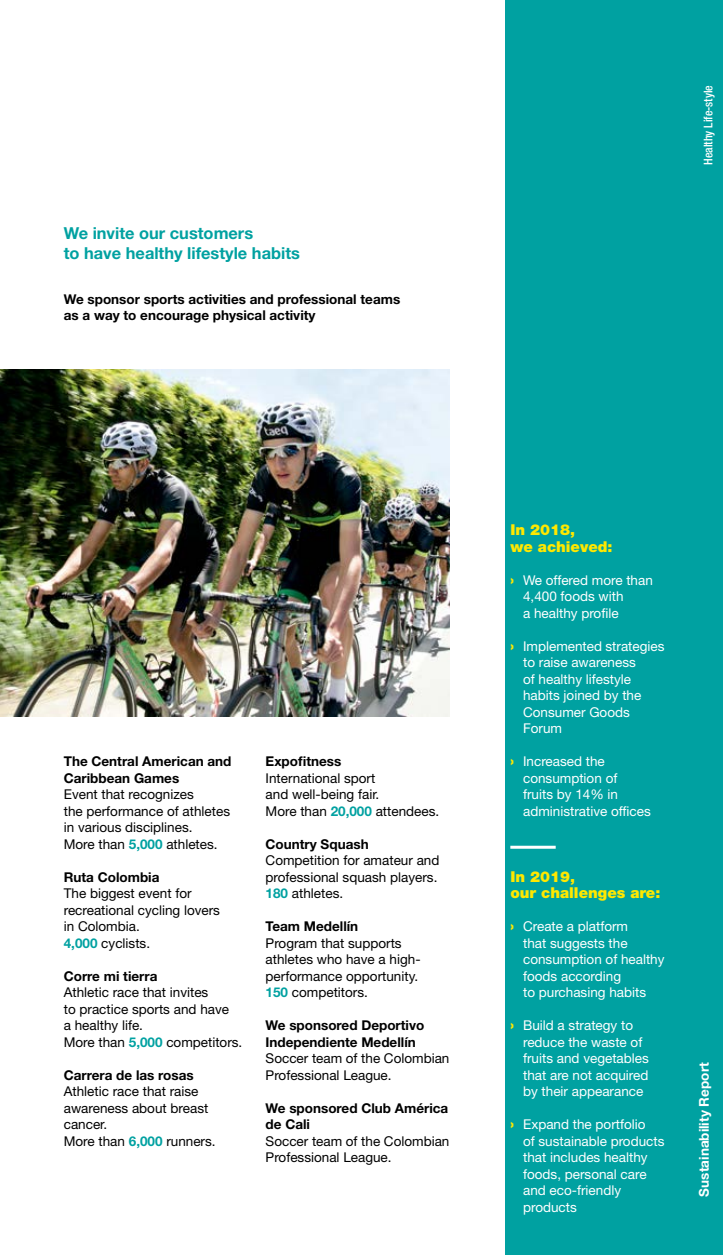
<style>
.page{position:relative;width:723px;height:1255px;background:#fff}
.page>*{position:absolute;margin:0;border:0;box-sizing:border-box;transform-origin:0 0}
.t1{font:700 16.5px/19.8px "Helvetica Neue LT Std";color:#00a1a1}
.t2{font:900 15px/16.5px "Helvetica Neue LT Std";color:#ffe800}
.t3{font:13.5px/16.5px "Helvetica Neue LT Std";color:#000}
.t4{font:13.5px/16.5px "Helvetica Neue LT Std";color:#fff}
.t5{font:700 13.5px/16.5px "Helvetica Neue LT Std";color:#000}
.t6{font:700 13.5px "Helvetica Neue LT Std";color:#fff}
.t7{font:500 condensed 12px "Helvetica Neue LT Std";color:#fff}
.s1{font-weight:700;color:#00a1a1}
.s2{font-weight:900;font-size:15px;color:#ffe800}
</style>
<div class="page">
<div style="left:505px;top:0;width:189px;height:1254px;background:#00a1a1"></div>
<hr style="left:510px;top:845px;width:46px;height:3px;background:#fff">
<img style="left:0;top:370px;width:449px;height:346px">
<div style="left:685px;top:0;width:38px;height:1254px;background:#00a1a1"></div>
<p class="t1" style="left:64px;top:223px;width:238px">We invite our customers<br>to have healthy lifestyle habits</p>
<p class="t5" style="left:64px;top:290px;width:338px">We sponsor sports activities and professional teams as a way to encourage physical activity</p>
<p class="t7" style="left:701px;top:165px;width:81px;rotate:-90deg">Healthy Life-style</p>
<p class="t5" style="left:64px;top:752px;width:169px">The Central American and<br>Caribbean Games</p>
<p class="t3" style="left:64px;top:786px;width:168px">Event that recognizes<br>the performance of athletes in various disciplines.<br>More than <span class="s1">5,000</span> athletes.</p>
<p class="t5" style="left:64px;top:868px;width:97px">Ruta Colombia</p>
<p class="t3" style="left:64px;top:885px;width:158px">The biggest event for recreational cycling lovers in Colombia.<br><span class="s1">4,000</span> cyclists.</p>
<p class="t5" style="left:64px;top:967px;width:95px">Corre mi tierra</p>
<p class="t3" style="left:64px;top:984px;width:180px">Athletic race that invites<br>to practice sports and have<br>a healthy life.<br>More than <span class="s1">5,000</span> competitors.</p>
<p class="t5" style="left:64px;top:1066px;width:132px">Carrera de las rosas</p>
<p class="t3" style="left:64px;top:1082px;width:153px">Athletic race that raise awareness about breast cancer.<br>More than <span class="s1">6,000</span> runners.</p>
<p class="t5" style="left:266px;top:752px;width:77px">Expofitness</p>
<p class="t3" style="left:266px;top:769px;width:175px">International sport<br>and well-being fair.<br>More than <span class="s1">20,000</span> attendees.</p>
<p class="t5" style="left:266px;top:835px;width:105px">Country Squash</p>
<p class="t3" style="left:266px;top:851px;width:175px">Competition for amateur and professional squash players.<br><span class="s1">180</span> athletes.</p>
<p class="t5" style="left:266px;top:917px;width:94px">Team Medellín</p>
<p class="t3" style="left:266px;top:934px;width:157px">Program that supports athletes who have a high&shy;performance opportunity.<br><span class="s1">150</span> competitors.</p>
<p class="t5" style="left:266px;top:1016px;width:160px">We sponsored Deportivo<br>Independiente Medellín</p>
<p class="t3" style="left:266px;top:1049px;width:185px">Soccer team of the Colombian<br>Professional League.</p>
<p class="t5" style="left:266px;top:1099px;width:184px">We sponsored Club América de Cali</p>
<p class="t3" style="left:266px;top:1132px;width:185px">Soccer team of the Colombian<br>Professional League.</p>
<p class="t2" style="left:510px;top:521px;width:104px">In 2018,<br>we achieved:</p>
<p class="t4" style="left:523px;top:571px;width:131px;text-indent:-13px"><span class="s2">›</span> We offered more than<br>4,400 foods with<br>a healthy profile</p>
<p class="t4" style="left:523px;top:637px;width:143px;text-indent:-13px"><span class="s2">›</span> Implemented strategies to raise awareness<br>of healthy lifestyle habits joined by the<br>Consumer Goods<br>Forum</p>
<p class="t4" style="left:523px;top:753px;width:129px;text-indent:-13px"><span class="s2">›</span> Increased the consumption of<br>fruits by 14% in administrative offices</p>
<p class="t2" style="left:510px;top:868px;width:152px">In 2019,<br>our challenges are:</p>
<p class="t4" style="left:523px;top:918px;width:143px;text-indent:-13px"><span class="s2">›</span> Create a platform<br>that suggests the consumption of healthy foods according<br>to purchasing habits</p>
<p class="t4" style="left:523px;top:1017px;width:127px;text-indent:-13px"><span class="s2">›</span> Build a strategy to reduce the waste of fruits and vegetables that are not acquired by their appearance</p>
<p class="t4" style="left:523px;top:1116px;width:143px;text-indent:-13px"><span class="s2">›</span> Expand the portfolio<br>of sustainable products that includes healthy foods, personal care and eco-friendly products</p>
<p class="t6" style="left:695px;top:1196px;width:135px;rotate:-90deg">Sustainability Report</p>
</div>
